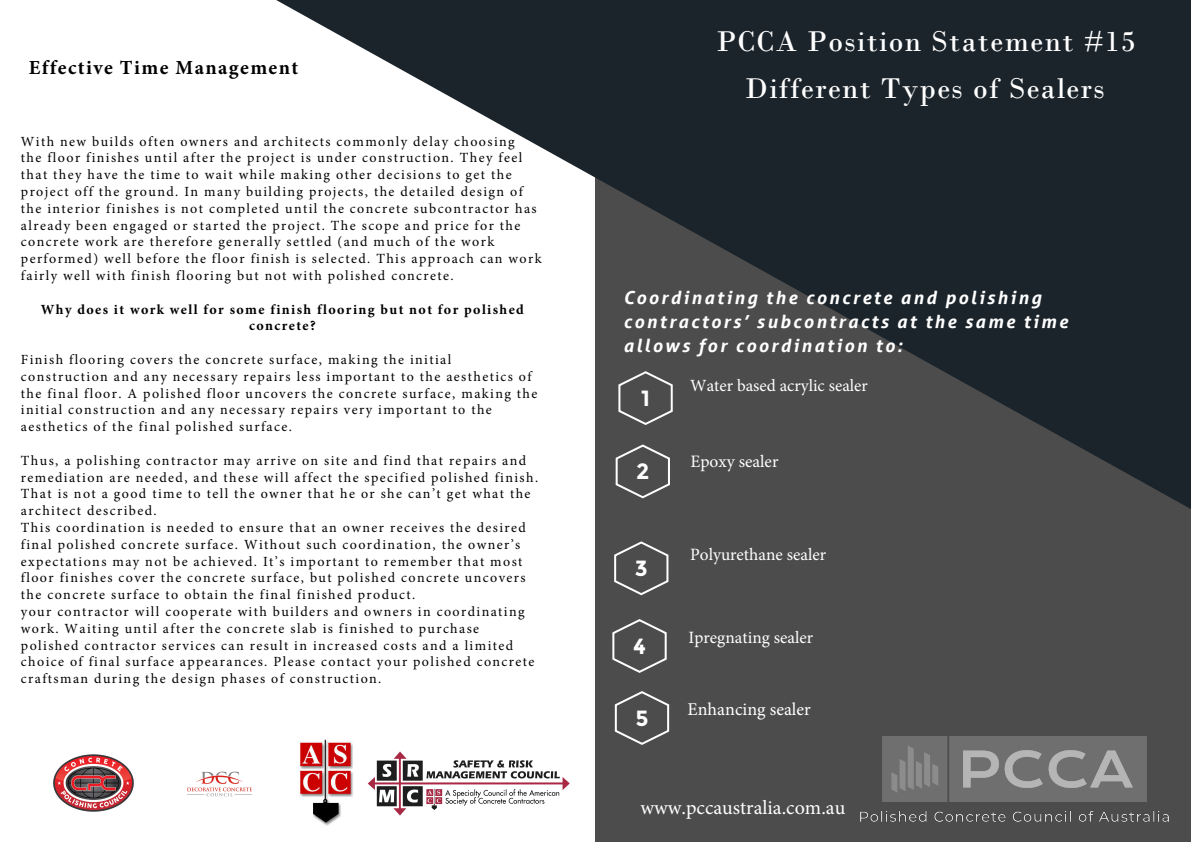
<style>
.page{position:relative;width:1191px;height:842px;background:#fff}
.page>*{position:absolute;margin:0;border:0;box-sizing:border-box;transform-origin:0 0}
.t1{font:30px/47.1px "Bodoni";letter-spacing:.045em;color:#fff;text-align:center}
.t2{font:700 22px "Montserrat";color:#fff}
.t3{font:20px "Minion Pro";color:#fff}
.t4{font:700 20px "Minion Pro";letter-spacing:.07em;color:#000}
.t5{font:italic 700 18px/24px "Aller";letter-spacing:.135em;color:#fff}
.t6{font:18px "Minion Pro";color:#fff}
.t7{font:17.5px "Minion Pro";color:#fff}
.t8{font:17.3px "Minion Pro";color:#fff}
.t9{font:17.1px "Minion Pro";color:#fff}
.t10{font:14px/16.8px "Minion Pro";letter-spacing:.1em;color:#000}
.t11{font:700 14px/16.8px "Minion Pro";letter-spacing:.1em;color:#000;text-align:center}
</style>
<div class="page">
<div style="left:595px;top:178px;width:596px;height:664px;background:#4c4c4c"></div>
<svg style="left:276px;top:0;width:915px;height:509px;fill:#1b242b"></svg>
<svg style="left:612px;top:351px;width:67px;height:75px"></svg>
<svg style="left:614px;top:443px;width:57px;height:56px"></svg>
<svg style="left:614px;top:541px;width:55px;height:55px"></svg>
<svg style="left:612px;top:619px;width:55px;height:54px"></svg>
<svg style="left:614px;top:691px;width:56px;height:54px"></svg>
<img style="left:53px;top:754px;width:81px;height:58px">
<img style="left:187px;top:771px;width:65px;height:26px">
<img style="left:299px;top:739px;width:54px;height:87px">
<img style="left:368px;top:751px;width:201px;height:64px">
<img style="left:860px;top:736px;width:308px;height:85px">
<h3 class="t4" style="left:29px;top:54px;width:271px">Effective Time Management</h3>
<p class="t10" style="left:21px;top:133px;width:522px">With new builds often owners and architects commonly delay choosing<br>the floor finishes until after the project is under construction. They feel that they have the time to wait while making other decisions to get the project off the ground. In many building projects, the detailed design of the interior finishes is not completed until the concrete subcontractor has already been engaged or started the project. The scope and price for the concrete work are therefore generally settled (and much of the work performed) well before the floor finish is selected. This approach can work fairly well with finish flooring but not with polished concrete.</p>
<p class="t11" style="left:41px;top:300px;width:484px">Why does it work well for some finish flooring but not for polished concrete?</p>
<p class="t10" style="left:21px;top:351px;width:518px">Finish flooring covers the concrete surface, making the initial construction and any necessary repairs less important to the aesthetics of the final floor. A polished floor uncovers the concrete surface, making the initial construction and any necessary repairs very important to the aesthetics of the final polished surface.</p>
<p class="t10" style="left:21px;top:452px;width:519px">Thus, a polishing contractor may arrive on site and find that repairs and remediation are needed, and these will affect the specified polished finish.<br>That is not a good time to tell the owner that he or she can’t get what the architect described.<br>This coordination is needed to ensure that an owner receives the desired final polished concrete surface. Without such coordination, the owner’s expectations may not be achieved. It’s important to remember that most floor finishes cover the concrete surface, but polished concrete uncovers the concrete surface to obtain the final finished product.<br>your contractor will cooperate with builders and owners in coordinating work. Waiting until after the concrete slab is finished to purchase polished contractor services can result in increased costs and a limited choice of final surface appearances. Please contact your polished concrete craftsman during the design phases of construction.</p>
<h1 class="t1" style="left:716px;top:18px;width:421px">PCCA Position Statement #15<br>Different Types of Sealers</h1>
<p class="t5" style="left:623px;top:285px;width:446px">Coordinating the concrete and polishing contractors’ subcontracts at the same time allows for coordination to:</p>
<p class="t2" style="left:641px;top:385px;width:10px">1</p>
<p class="t9" style="left:690px;top:374px;width:179px">Water based acrylic sealer</p>
<p class="t2" style="left:636px;top:458px;width:15px">2</p>
<p class="t2" style="left:635px;top:555px;width:15px">3</p>
<p class="t2" style="left:633px;top:633px;width:14px">4</p>
<p class="t2" style="left:635px;top:705px;width:15px">5</p>
<p class="t7" style="left:690px;top:450px;width:90px">Epoxy sealer</p>
<p class="t8" style="left:690px;top:543px;width:138px">Polyurethane sealer</p>
<p class="t8" style="left:688px;top:626px;width:126px">Ipregnating sealer</p>
<p class="t6" style="left:687px;top:697px;width:125px">Enhancing sealer</p>
<h3 class="t3" style="left:640px;top:794px;width:206px">www.pccaustralia.com.au</h3>
</div>
